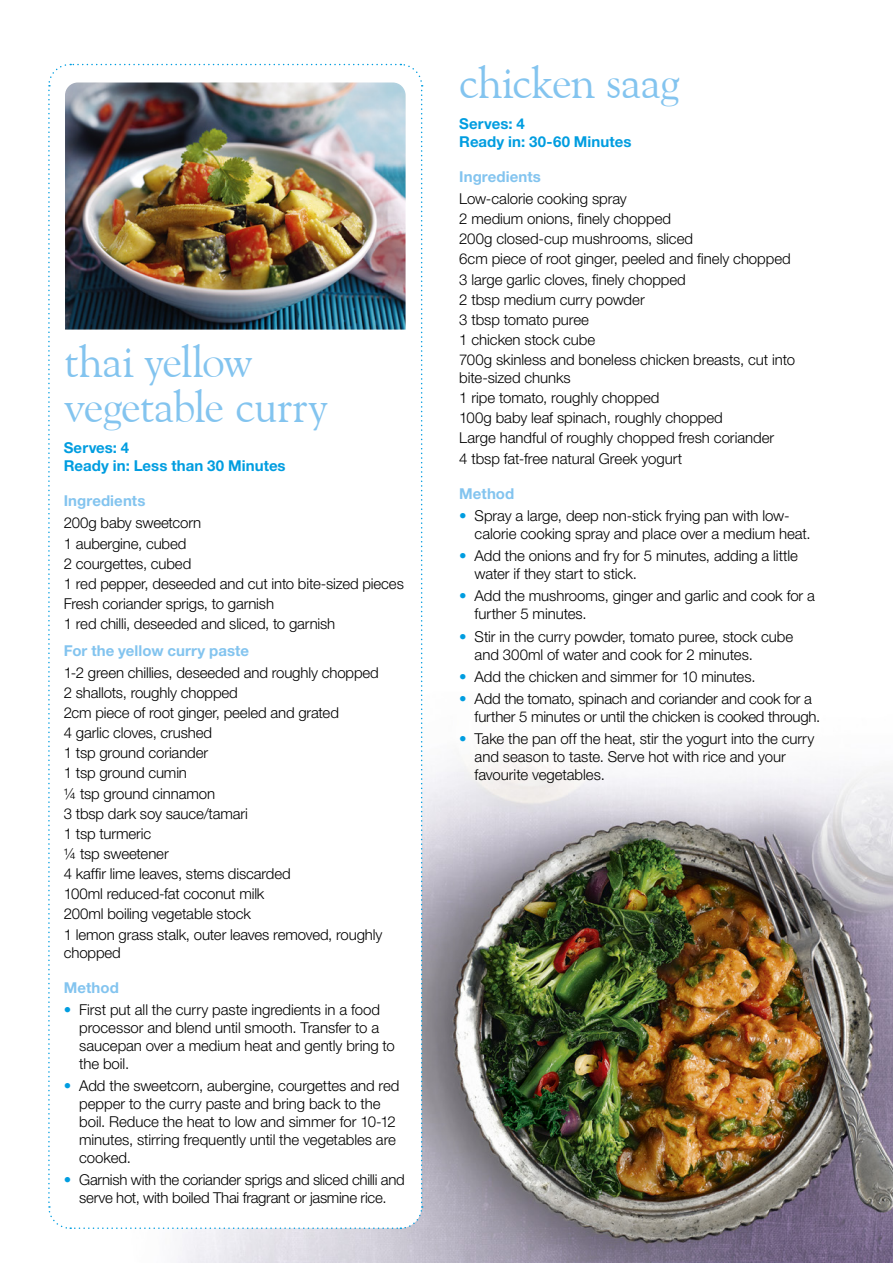
<style>
.page{position:relative;width:893px;height:1263px;background:#fff}
.page>*{position:absolute;margin:0;border:0;box-sizing:border-box;transform-origin:0 0}
.t1{font:45px/45px "Goudy Old Style BT";letter-spacing:-.025em;color:#83c4ef}
.t2{font:300 15px/20.1px "Helvetica Neue LT Std";letter-spacing:-.005em;color:#000}
.t3{font:700 15px/18px "Helvetica Neue LT Std";letter-spacing:.005em;color:#009de0}
.t4{font:700 15px "Helvetica Neue LT Std";letter-spacing:.005em;color:#83c4ef}
.s1{font-weight:700;color:#009de0}
</style>
<div class="page">
<img style="left:178px;top:85px;width:715px;height:1178px">
<svg style="left:48px;top:63px;width:375px;height:1167px"></svg>
<img style="left:65px;top:82px;width:341px;height:248px">
<h1 class="t1" style="left:64px;top:338px;width:266px">thai yellow vegetable curry</h1>
<p class="t3" style="left:64px;top:438px;width:223px">Serves: 4<br>Ready in: Less than 30 Minutes</p>
<p class="t4" style="left:64px;top:491px;width:83px">Ingredients</p>
<p class="t2" style="left:64px;top:513px;width:342px">200g baby sweetcorn<br>1 aubergine, cubed<br>2 courgettes, cubed<br>1 red pepper, deseeded and cut into bite-sized pieces<br>Fresh coriander sprigs, to garnish<br>1 red chilli, deseeded and sliced, to garnish</p>
<p class="t4" style="left:64px;top:641px;width:187px">For the yellow curry paste</p>
<p class="t2" style="left:64px;top:662px;width:320px">1-2 green chillies, deseeded and roughly chopped<br>2 shallots, roughly chopped<br>2cm piece of root ginger, peeled and grated<br>4 garlic cloves, crushed<br>1 tsp ground coriander<br>1 tsp ground cumin<br>¼ tsp ground cinnamon<br>3 tbsp dark soy sauce/tamari<br>1 tsp turmeric<br>¼ tsp sweetener<br>4 kaffir lime leaves, stems discarded<br>100ml reduced-fat coconut milk<br>200ml boiling vegetable stock<br>1 lemon grass stalk, outer leaves removed, roughly</p>
<p class="t2" style="left:64px;top:942px;width:59px">chopped</p>
<p class="t4" style="left:64px;top:978px;width:57px">Method</p>
<p class="t2" style="left:79px;top:1000px;width:317px;line-height:18px;text-indent:-15px"><span class="s1">•</span> First put all the curry paste ingredients in a food processor and blend until smooth. Transfer to a saucepan over a medium heat and gently bring to the boil.</p>
<p class="t2" style="left:79px;top:1076px;width:322px;line-height:18px;text-indent:-15px"><span class="s1">•</span> Add the sweetcorn, aubergine, courgettes and red pepper to the curry paste and bring back to the boil. Reduce the heat to low and simmer for 10-12 minutes, stirring frequently until the vegetables are cooked.</p>
<p class="t2" style="left:64px;top:1171px;width:343px;line-height:18px;text-align:center"><span class="s1">•</span> Garnish with the coriander sprigs and sliced chilli and serve hot, with boiled Thai fragrant or jasmine rice.</p>
<h1 class="t1" style="left:459px;top:59px;width:222px">chicken saag</h1>
<p class="t3" style="left:459px;top:114px;width:174px">Serves: 4<br>Ready in: 30-60 Minutes</p>
<p class="t4" style="left:459px;top:167px;width:83px">Ingredients</p>
<p class="t2" style="left:459px;top:188px;width:337px">Low-calorie cooking spray<br>2 medium onions, finely chopped<br>200g closed-cup mushrooms, sliced<br>6cm piece of root ginger, peeled and finely chopped 3 large garlic cloves, finely chopped<br>2 tbsp medium curry powder<br>3 tbsp tomato puree<br>1 chicken stock cube<br>700g skinless and boneless chicken breasts, cut into</p>
<p class="t2" style="left:459px;top:367px;width:317px">bite-sized chunks<br>1 ripe tomato, roughly chopped<br>100g baby leaf spinach, roughly chopped<br>Large handful of roughly chopped fresh coriander 4 tbsp fat-free natural Greek yogurt</p>
<p class="t4" style="left:459px;top:484px;width:57px">Method</p>
<p class="t2" style="left:475px;top:506px;width:338px;line-height:18px;text-indent:-15px"><span class="s1">•</span> Spray a large, deep non-stick frying pan with low&shy;calorie cooking spray and place over a medium heat.</p>
<p class="t2" style="left:475px;top:546px;width:325px;line-height:18px;text-indent:-15px"><span class="s1">•</span> Add the onions and fry for 5 minutes, adding a little water if they start to stick.</p>
<p class="t2" style="left:475px;top:587px;width:342px;line-height:18px;text-indent:-15px"><span class="s1">•</span> Add the mushrooms, ginger and garlic and cook for a further 5 minutes.</p>
<p class="t2" style="left:475px;top:627px;width:320px;line-height:18px;text-indent:-15px"><span class="s1">•</span> Stir in the curry powder, tomato puree, stock cube and 300ml of water and cook for 2 minutes.</p>
<p class="t2" style="left:459px;top:666px;width:298px"><span class="s1">•</span> Add the chicken and simmer for 10 minutes.</p>
<p class="t2" style="left:475px;top:689px;width:347px;line-height:18px;text-indent:-15px"><span class="s1">•</span> Add the tomato, spinach and coriander and cook for a further 5 minutes or until the chicken is cooked through.</p>
<p class="t2" style="left:475px;top:730px;width:341px;line-height:18px;text-indent:-15px"><span class="s1">•</span> Take the pan off the heat, stir the yogurt into the curry and season to taste. Serve hot with rice and your favourite vegetables.</p>
</div>
